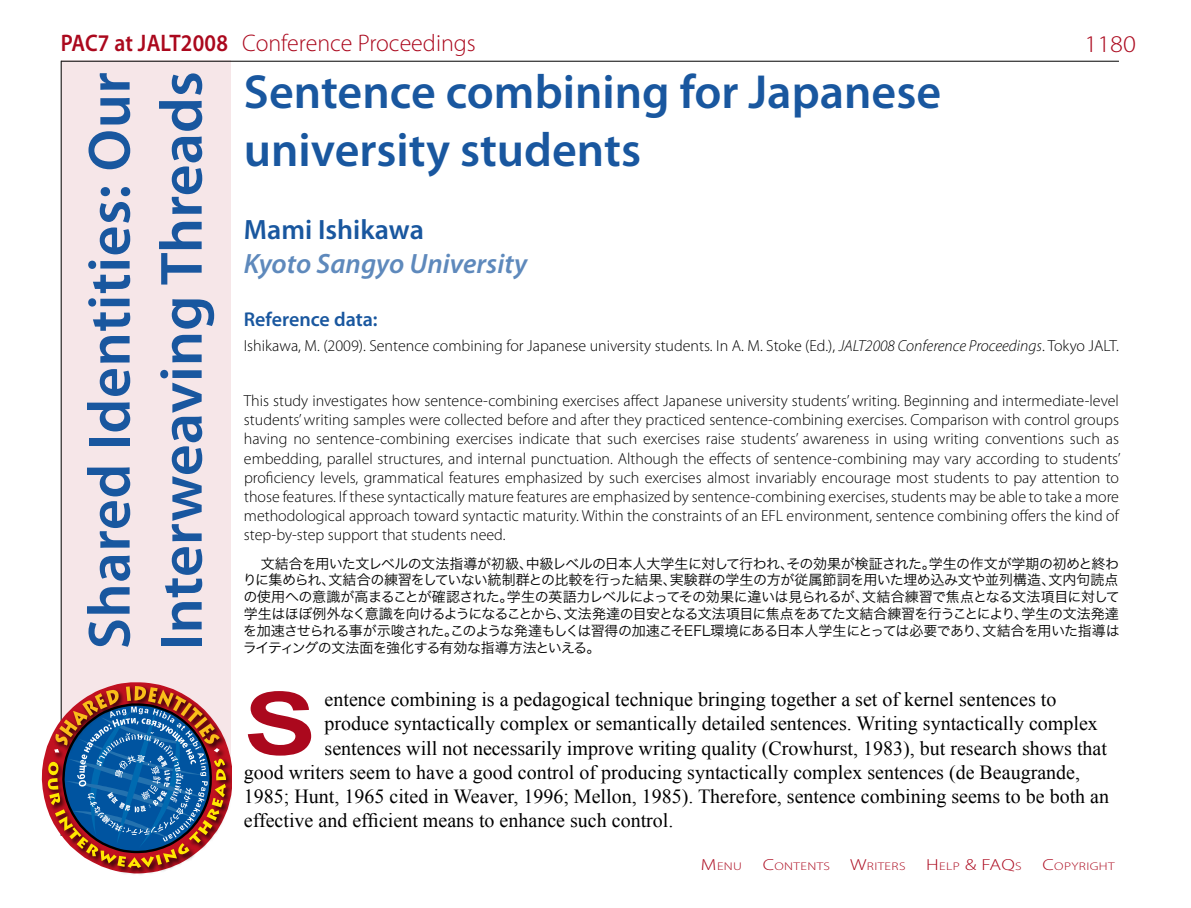
<style>
.page{position:relative;width:1191px;height:908px;background:#fff}
.page>*{position:absolute;margin:0;border:0;box-sizing:border-box;transform-origin:0 0}
.t1{font:700 87px "Arial";color:#ab081d;scale:1.25 1}
.t2{font:600 60px/72px "Myriad Pro";letter-spacing:.005em;color:#19579f}
.t3{font:600 48px/57.6px "Myriad Pro";color:#19579f}
.t4{font:italic 600 28px "Myriad Pro";color:#5e89bc}
.t5{font:600 28px "Myriad Pro";color:#19579f}
.t6{font:300 24px "Myriad Pro";color:#ab081d}
.t7{font:300 24px "Myriad Pro";color:#ab081d;scale:1.1 1}
.t8{font:20px "Times New Roman";color:#000}
.t9{font:600 20px "Myriad Pro";color:#19579f}
.t10{font:300 16px/19.2px "Myriad Pro";color:#000;text-align:justify}
.t11{font:300 16px "Myriad Pro";color:#ab081d;scale:1.25 1}
.t12{font:14px/16.8px "Hira Kaku Pro W3";letter-spacing:-.04em;color:#000;text-align:justify}
.t13{font:300 11.2px "Myriad Pro";letter-spacing:.03em;color:#ab081d;scale:1.25 1}
.s1{font-weight:600}
.s2{font-style:italic}
.s3{font-size:16px}
.s4{font-size:11.2px}
</style>
<div class="page">
<div style="left:61px;top:61px;width:170px;height:702px;background:#f6e6e8"></div>
<hr style="left:61px;top:61px;width:1px;height:774px;background:#000">
<hr style="left:61px;top:61px;width:1058px;height:1px;background:#000">
<svg style="left:42px;top:682px;width:190px;height:191px"></svg>
<h3 class="t6" style="left:61px;top:28px;width:417px"><span class="s1">PAC7 at JALT2008</span> Conference Proceedings</h3>
<h3 class="t3" style="left:244px;top:62px;width:699px">Sentence combining for Japanese university students</h3>
<h3 class="t7" style="left:1084px;top:29px;width:48px">1180</h3>
<h2 class="t2" style="left:72px;top:650px;width:580px;rotate:-90deg">Shared Identities: Our<br>Interweaving Threads</h2>
<h3 class="t5" style="left:244px;top:212px;width:181px">Mami Ishikawa</h3>
<h3 class="t4" style="left:244px;top:245px;width:285px">Kyoto Sangyo University</h3>
<p class="t9" style="left:244px;top:307px;width:135px">Reference data:</p>
<p class="t10" style="left:244px;top:336px;width:876px">Ishikawa, M. (2009). Sentence combining for Japanese university students. In A. M. Stoke (Ed.), <span class="s2">JALT2008 Conference Proceedings</span>. Tokyo JALT.</p>
<p class="t10" style="left:244px;top:390px;width:878px">This study investigates how sentence-combining exercises affect Japanese university students’ writing. Beginning and intermediate-level students’writing samples were collected before and after they practiced sentence-combining exercises. Comparison with control groups having no sentence-combining exercises indicate that such exercises raise students’ awareness in using writing conventions such as embedding, parallel structures, and internal punctuation. Although the effects of sentence-combining may vary according to students’ proficiency levels, grammatical features emphasized by such exercises almost invariably encourage most students to pay attention to those features. If these syntactically mature features are emphasized by sentence-combining exercises, students may be able to take a more methodological approach toward syntactic maturity. Within the constraints of an EFL environment, sentence combining offers the kind of step-by-step support that students need.</p>
<p class="t12" style="left:243px;top:553px;width:878px;text-indent:18px">文結合を用いた文レベルの文法指導が初級、中級レベルの日本人大学生に対して行われ、その効果が検証された。学生の作文が学期の初めと終わりに集められ、文結合の練習をしていない統制群との比較を行った結果、実験群の学生の方が従属節詞を用いた埋め込み文や並列構造、文内句読点の使用への意識が高まることが確認された。学生の英語力レベルによってその効果に違いは見られるが、文結合練習で焦点となる文法項目に対して学生はほぼ例外なく意識を向けるようになることから、文法発達の目安となる文法項目に焦点をあてた文結合練習を行うことにより、学生の文法発達を加速させられる事が示唆された。このような発達もしくは習得の加速こそEFL環境にある日本人学生にとっては必要であり、文結合を用いた指導はライティングの文法面を強化する有効な指導方法といえる。</p>
<h1 class="t1" style="left:244px;top:674px;width:60px">S</h1>
<p class="t8" style="left:325px;top:687px;width:733px">entence combining is a pedagogical technique bringing together a set of kernel sentences to</p>
<p class="t8" style="left:325px;top:711px;width:775px">produce syntactically complex or semantically detailed sentences. Writing syntactically complex</p>
<p class="t8" style="left:325px;top:735px;width:784px">sentences will not necessarily improve writing quality (Crowhurst, 1983), but research shows that</p>
<p class="t8" style="left:244px;top:759px;width:837px">good writers seem to have a good control of producing syntactically complex sentences (de Beaugrande,</p>
<p class="t8" style="left:244px;top:783px;width:867px">1985; Hunt, 1965 cited in Weaver, 1996; Mellon, 1985). Therefore, sentence combining seems to be both an</p>
<p class="t8" style="left:244px;top:807px;width:431px">effective and efficient means to enhance such control.</p>
<p class="t13" style="left:701px;top:859px;width:34px"><span class="s3">M</span>enu</p>
<p class="t13" style="left:763px;top:859px;width:55px"><span class="s3">C</span>ontents</p>
<p class="t13" style="left:850px;top:859px;width:46px"><span class="s3">W</span>riters</p>
<p class="t11" style="left:926px;top:854px;width:78px">H<span class="s4">elp</span> &amp; FAQ<span class="s4">s</span></p>
<p class="t13" style="left:1042px;top:859px;width:59px"><span class="s3">C</span>opyright</p>
</div>
